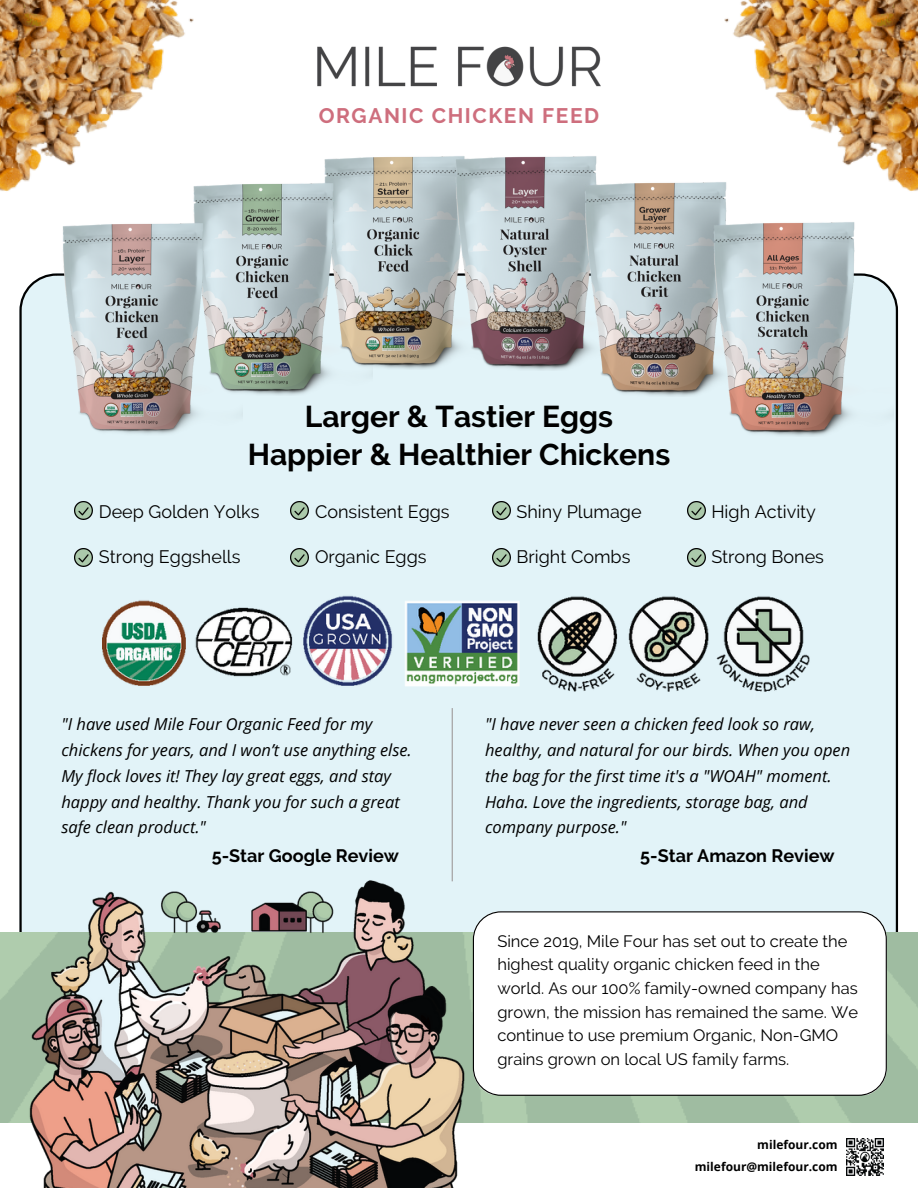
<style>
.page{position:relative;width:918px;height:1188px;background:#fff}
.page>*{position:absolute;margin:0;border:0;box-sizing:border-box;transform-origin:0 0}
.t1{font:700 30px/38.2px "Raleway";color:#000;text-align:center}
.t2{font:700 21px "Raleway";letter-spacing:.075em;color:#ce6e7d}
.t3{font:18px "Raleway";color:#000}
.t4{font:700 18px "Raleway";color:#000}
.t5{font:italic 16.5px/25.8px "Open Sans";color:#000}
.t6{font:16.5px/23.7px "Raleway";color:#000}
.t7{font:700 12px/21.1px "Open Sans";color:#000;text-align:right}
</style>
<div class="page">
<div style="left:19px;top:291px;width:879px;height:641px;background:#e2f3f8"></div>
<img style="left:724px;top:0;width:194px;height:191px">
<img style="left:0;top:0;width:194px;height:191px">
<svg style="left:555px;top:911px;width:332px;height:185px"></svg>
<img style="left:103px;top:591px;width:712px;height:103px">
<img style="left:74px;top:502px;width:18px;height:18px">
<img style="left:291px;top:502px;width:18px;height:18px">
<img style="left:493px;top:502px;width:18px;height:18px">
<img style="left:688px;top:502px;width:18px;height:18px">
<img style="left:74px;top:549px;width:18px;height:18px">
<img style="left:291px;top:549px;width:18px;height:18px">
<img style="left:493px;top:549px;width:18px;height:18px">
<img style="left:688px;top:549px;width:18px;height:18px">
<img style="left:317px;top:46px;width:284px;height:41px">
<hr style="left:452px;top:708px;width:1px;height:173px;background:#9f9a9b">
<img style="left:846px;top:1138px;width:37px;height:37px">
<img style="left:0;top:862px;width:555px;height:326px">
<img style="left:324px;top:156px;width:93px;height:213px">
<img style="left:156px;top:178px;width:217px;height:217px">
<img style="left:25px;top:219px;width:217px;height:217px">
<img style="left:417px;top:156px;width:180px;height:214px">
<img style="left:547px;top:178px;width:218px;height:218px">
<img style="left:675px;top:218px;width:219px;height:218px">
<p class="t2" style="left:319px;top:104px;width:282px">ORGANIC CHICKEN FEED</p>
<h1 class="t1" style="left:248px;top:397px;width:424px">Larger &amp; Tastier Eggs<br>Happier &amp; Healthier Chickens</h1>
<p class="t3" style="left:99px;top:501px;width:162px">Deep Golden Yolks</p>
<p class="t3" style="left:99px;top:546px;width:143px">Strong Eggshells</p>
<p class="t3" style="left:315px;top:501px;width:136px">Consistent Eggs</p>
<p class="t3" style="left:315px;top:546px;width:113px">Organic Eggs</p>
<p class="t3" style="left:517px;top:501px;width:127px">Shiny Plumage</p>
<p class="t3" style="left:517px;top:546px;width:115px">Bright Combs</p>
<p class="t3" style="left:711px;top:501px;width:106px">High Activity</p>
<p class="t3" style="left:711px;top:546px;width:114px">Strong Bones</p>
<p class="t5" style="left:61px;top:711px;width:352px">"I have used Mile Four Organic Feed for my chickens for years, and I won’t use anything else.<br>My flock loves it! They lay great eggs, and stay happy and healthy. Thank you for such a great safe clean product."</p>
<p class="t5" style="left:485px;top:711px;width:367px">"I have never seen a chicken feed look so raw, healthy, and natural for our birds. When you open the bag for the first time it's a "WOAH" moment.<br>Haha. Love the ingredients, storage bag, and company purpose."</p>
<p class="t4" style="left:212px;top:845px;width:189px">5-Star Google Review</p>
<p class="t4" style="left:640px;top:845px;width:196px">5-Star Amazon Review</p>
<p class="t6" style="left:497px;top:929px;width:362px">Since 2019, Mile Four has set out to create the highest quality organic chicken feed in the world. As our 100% family-owned company has grown, the mission has remained the same. We continue to use premium Organic, Non-GMO grains grown on local US family farms.</p>
<p class="t7" style="left:695px;top:1134px;width:144px">milefour.com milefour@milefour.com</p>
</div>
